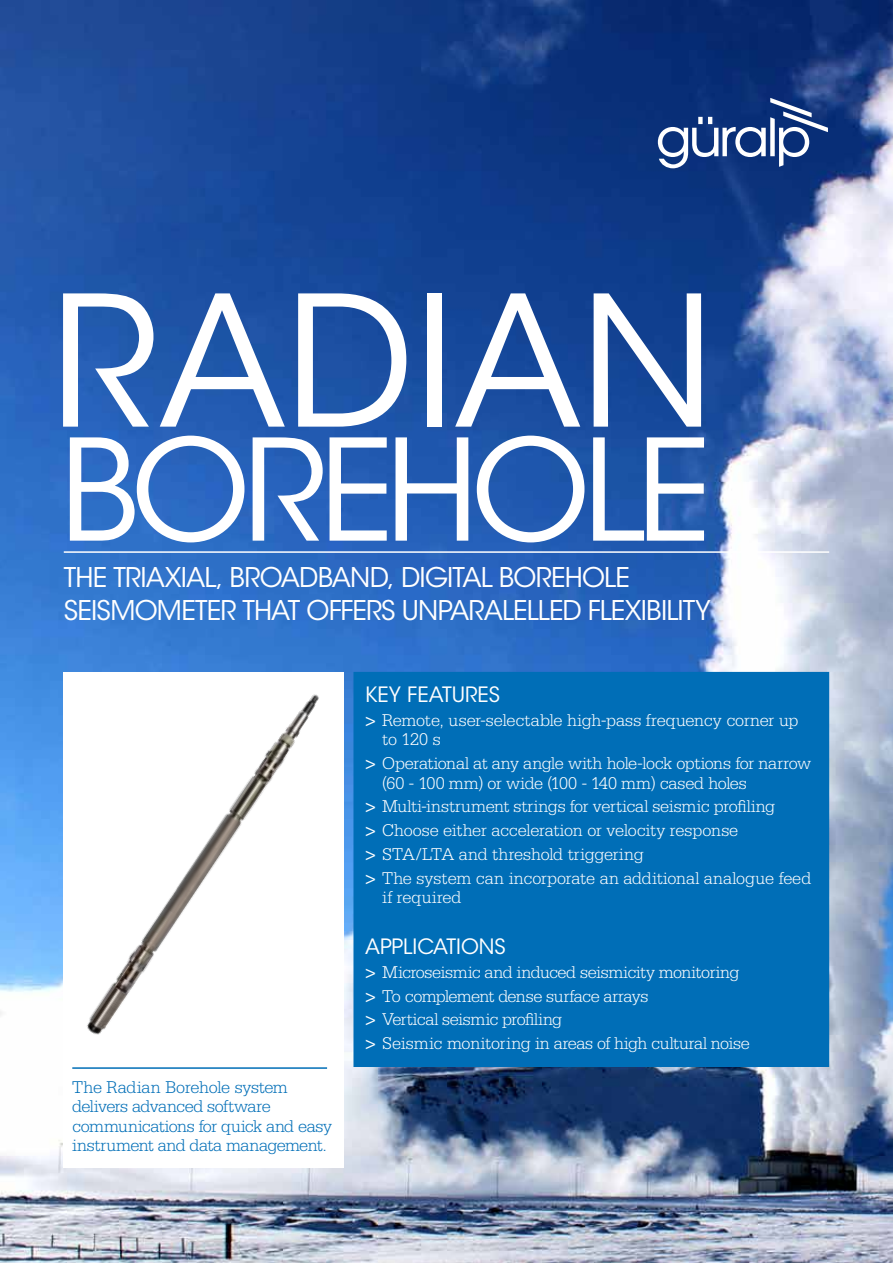
<style>
.page{position:relative;width:893px;height:1263px;background:#fff}
.page>*{position:absolute;margin:0;border:0;box-sizing:border-box;transform-origin:0 0}
.t1{font:180px "ITC Avant Garde Std";letter-spacing:-.01em;color:#fff}
.t2{font:139.5px "ITC Avant Garde Std";letter-spacing:-.055em;color:#fff}
.t3{font:27px/33px "ITC Avant Garde Std";letter-spacing:-.03em;color:#fff}
.t4{font:21px "ITC Avant Garde Std";color:#fff}
.t5{font:300 18px/23.7px "Serifa Std";letter-spacing:-.015em;color:#fff}
.t6{font:300 18px/19.5px "Serifa Std";letter-spacing:-.025em;color:#006eb7}
.t7{font:300 18px "Serifa Std";letter-spacing:.005em;color:#fff}
.s1{font-family:"ITC Avant Garde Std";font-weight:400}
</style>
<div class="page">
<img style="left:0;top:0;width:893px;height:1263px">
<hr style="left:64px;top:551px;width:765px;height:2px;background:#fff">
<svg style="left:658px;top:98px;width:170px;height:70px"></svg>
<div style="left:353px;top:672px;width:476px;height:395px;background:#006eb7"></div>
<div style="left:64px;top:672px;width:280px;height:496px;background:#fff"></div>
<img style="left:87px;top:694px;width:232px;height:341px">
<hr style="left:72px;top:1067px;width:255px;height:2px;background:#006eb7">
<h1 class="t1" style="left:51px;top:252px;width:665px">RADIAN</h1>
<h2 class="t2" style="left:60px;top:406px;width:654px">BOREHOLE</h2>
<h3 class="t3" style="left:64px;top:561px;width:649px">THE TRIAXIAL, BROADBAND, DIGITAL BOREHOLE<br>SEISMOMETER THAT OFFERS UNPARALELLED FLEXIBILITY</h3>
<p class="t6" style="left:72px;top:1077px;width:261px">The Radian Borehole system delivers advanced software communications for quick and easy instrument and data management.</p>
<p class="t4" style="left:365px;top:682px;width:137px">KEY FEATURES</p>
<p class="t5" style="left:382px;top:710px;width:418px;line-height:19.5px;text-indent:-17px"><span class="s1">&gt;</span> Remote, user-selectable high-pass frequency corner up to 120 s</p>
<p class="t5" style="left:382px;top:754px;width:431px;line-height:19.5px;text-indent:-17px"><span class="s1">&gt;</span> Operational at any angle with hole-lock options for narrow (60 - 100 mm) or wide (100 - 140 mm) cased holes</p>
<p class="t5" style="left:365px;top:795px;width:448px"><span class="s1">&gt;</span> Multi-instrument strings for vertical seismic profiling<br><span class="s1">&gt;</span> Choose either acceleration or velocity response<br><span class="s1">&gt;</span> STA/LTA and threshold triggering<br><span class="s1">&gt;</span> The system can incorporate an additional analogue feed</p>
<p class="t7" style="left:382px;top:887px;width:81px">if required</p>
<p class="t4" style="left:365px;top:934px;width:142px">APPLICATIONS</p>
<p class="t5" style="left:365px;top:960px;width:386px"><span class="s1">&gt;</span> Microseismic and induced seismicity monitoring <span class="s1">&gt;</span> To complement dense surface arrays<br><span class="s1">&gt;</span> Vertical seismic profiling<br><span class="s1">&gt;</span> Seismic monitoring in areas of high cultural noise</p>
</div>
